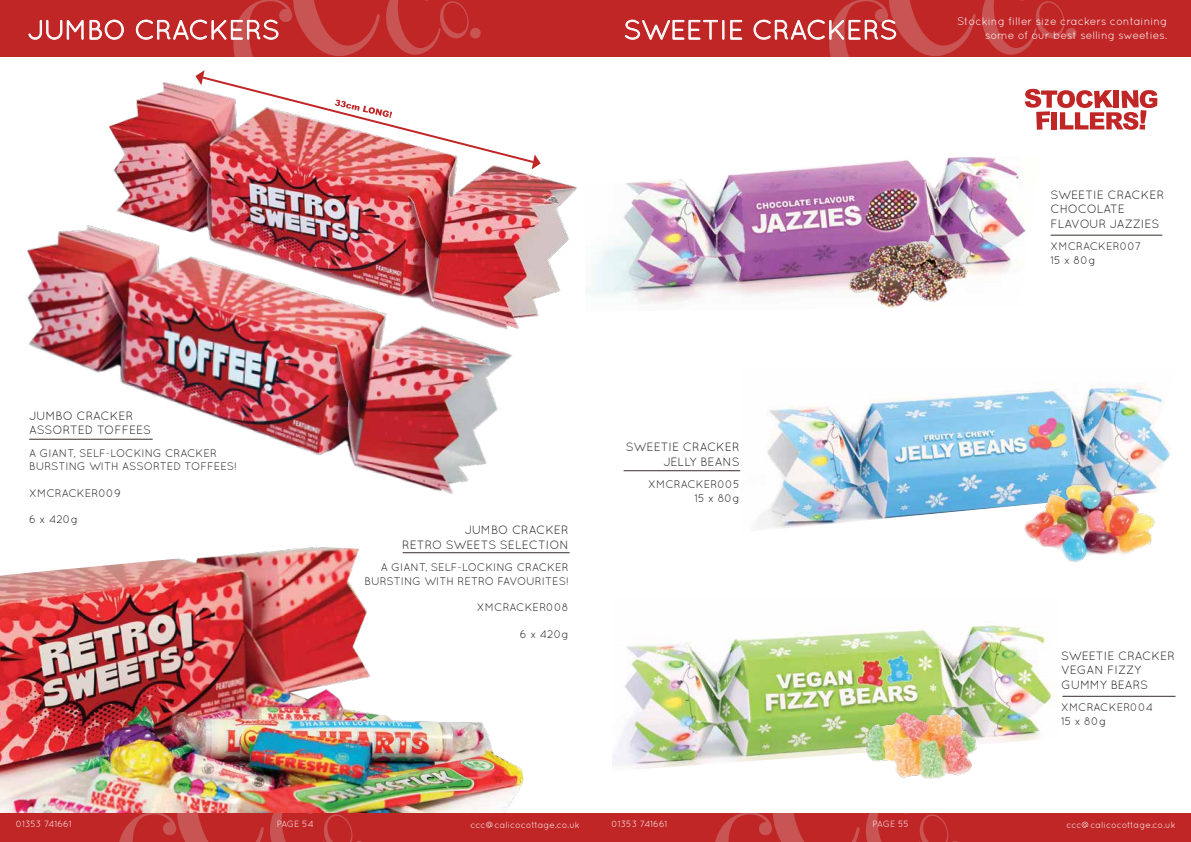
<style>
.page{position:relative;width:1191px;height:842px;background:#fff}
.page>*{position:absolute;margin:0;border:0;box-sizing:border-box;transform-origin:0 0}
.t1{font:27px "Quicksand";color:#fff}
.t2{font:12px/14.4px "Quicksand";color:#231f20}
.t3{font:11px/13.2px "Quicksand";color:#231f20}
.t4{font:11px "Quicksand";color:#fff}
.t5{font:9px "Quicksand";letter-spacing:-.005em;color:#fff}
</style>
<div class="page">
<img style="left:90px;top:56px;width:512px;height:238px">
<img style="left:0;top:547px;width:541px;height:267px">
<hr style="left:403px;top:552px;width:166px;height:1px;background:#372e2c">
<img style="left:27px;top:192px;width:523px;height:302px">
<hr style="left:1050px;top:235px;width:112px;height:1px;background:#372e2c">
<hr style="left:623px;top:470px;width:117px;height:1px;background:#372e2c">
<hr style="left:1062px;top:696px;width:113px;height:1px;background:#372e2c">
<svg style="left:1024px;top:89px;width:133px;height:41px"></svg>
<img style="left:740px;top:385px;width:431px;height:144px">
<img style="left:1011px;top:471px;width:156px;height:91px">
<img style="left:585px;top:156px;width:441px;height:148px">
<img style="left:815px;top:209px;width:183px;height:99px">
<img style="left:612px;top:625px;width:445px;height:144px">
<img style="left:862px;top:706px;width:130px;height:73px">
<svg style="left:195px;top:70px;width:345px;height:99px"></svg>
<div style="left:0;top:814px;width:611px;height:28px;background:#c12627"></div>
<div style="left:0;top:0;width:611px;height:56px;background:#c12627"></div>
<div style="left:583px;top:814px;width:608px;height:28px;background:#c12627"></div>
<div style="left:583px;top:0;width:608px;height:56px;background:#c12627"></div>
<svg style="left:386px;top:0;width:95px;height:55px"></svg>
<svg style="left:119px;top:814px;width:145px;height:28px"></svg>
<svg style="left:270px;top:814px;width:92px;height:28px"></svg>
<svg style="left:982px;top:0;width:95px;height:55px"></svg>
<svg style="left:715px;top:814px;width:144px;height:28px"></svg>
<svg style="left:866px;top:814px;width:92px;height:28px"></svg>
<svg style="left:28px;top:19px;width:96px;height:21px"></svg>
<svg style="left:135px;top:0;width:245px;height:56px"></svg>
<svg style="left:624px;top:19px;width:94px;height:21px"></svg>
<div style="left:722px;top:20px;width:2px;height:20px;border:1px solid #fff"></div>
<svg style="left:730px;top:19px;width:13px;height:21px"></svg>
<svg style="left:753px;top:0;width:222px;height:56px"></svg>
<p class="t4" style="left:957px;top:15px;width:212px">Stocking filler size crackers containing</p>
<h1 class="t1" style="left:28px;top:14px;width:254px">JUMBO CRACKERS</h1>
<h1 class="t1" style="left:623px;top:14px;width:276px">SWEETIE CRACKERS</h1>
<p class="t4" style="left:985px;top:28px;width:184px">some of our best selling sweeties.</p>
<p class="t2" style="left:29px;top:408px;width:124px">JUMBO CRACKER<br>ASSORTED TOFFEES</p>
<p class="t3" style="left:29px;top:446px;width:209px">A GIANT, SELF-LOCKING CRACKER<br>BURSTING WITH ASSORTED TOFFEES!</p>
<p class="t3" style="left:29px;top:486px;width:93px">XMCRACKER009</p>
<p class="t3" style="left:29px;top:512px;width:50px">6 x 420g</p>
<p class="t2" style="left:402px;top:523px;width:168px;text-align:right">JUMBO CRACKER<br>RETRO SWEETS SELECTION</p>
<p class="t3" style="left:364px;top:561px;width:206px;text-align:right">A GIANT, SELF-LOCKING CRACKER<br>BURSTING WITH RETRO FAVOURITES!</p>
<p class="t3" style="left:477px;top:600px;width:93px">XMCRACKER008</p>
<p class="t3" style="left:520px;top:627px;width:50px">6 x 420g</p>
<p class="t2" style="left:626px;top:440px;width:115px;text-align:right">SWEETIE CRACKER<br>JELLY BEANS</p>
<p class="t3" style="left:648px;top:478px;width:93px;text-align:right">XMCRACKER005<br>15 x 80g</p>
<p class="t2" style="left:1050px;top:187px;width:115px">SWEETIE CRACKER<br>CHOCOLATE<br>FLAVOUR JAZZIES</p>
<p class="t3" style="left:1050px;top:240px;width:92px">XMCRACKER007<br>15 x 80g</p>
<p class="t2" style="left:1061px;top:648px;width:115px">SWEETIE CRACKER<br>VEGAN FIZZY<br>GUMMY BEARS</p>
<p class="t3" style="left:1061px;top:701px;width:94px">XMCRACKER004<br>15 x 80g</p>
<p class="t5" style="left:16px;top:818px;width:58px">01353 741661</p>
<p class="t5" style="left:277px;top:818px;width:38px">PAGE 54</p>
<p class="t5" style="left:470px;top:819px;width:111px">ccc@calicocottage.co.uk</p>
<p class="t5" style="left:611px;top:818px;width:58px">01353 741661</p>
<p class="t5" style="left:872px;top:818px;width:38px">PAGE 55</p>
<p class="t5" style="left:1066px;top:819px;width:111px">ccc@calicocottage.co.uk</p>
</div>
